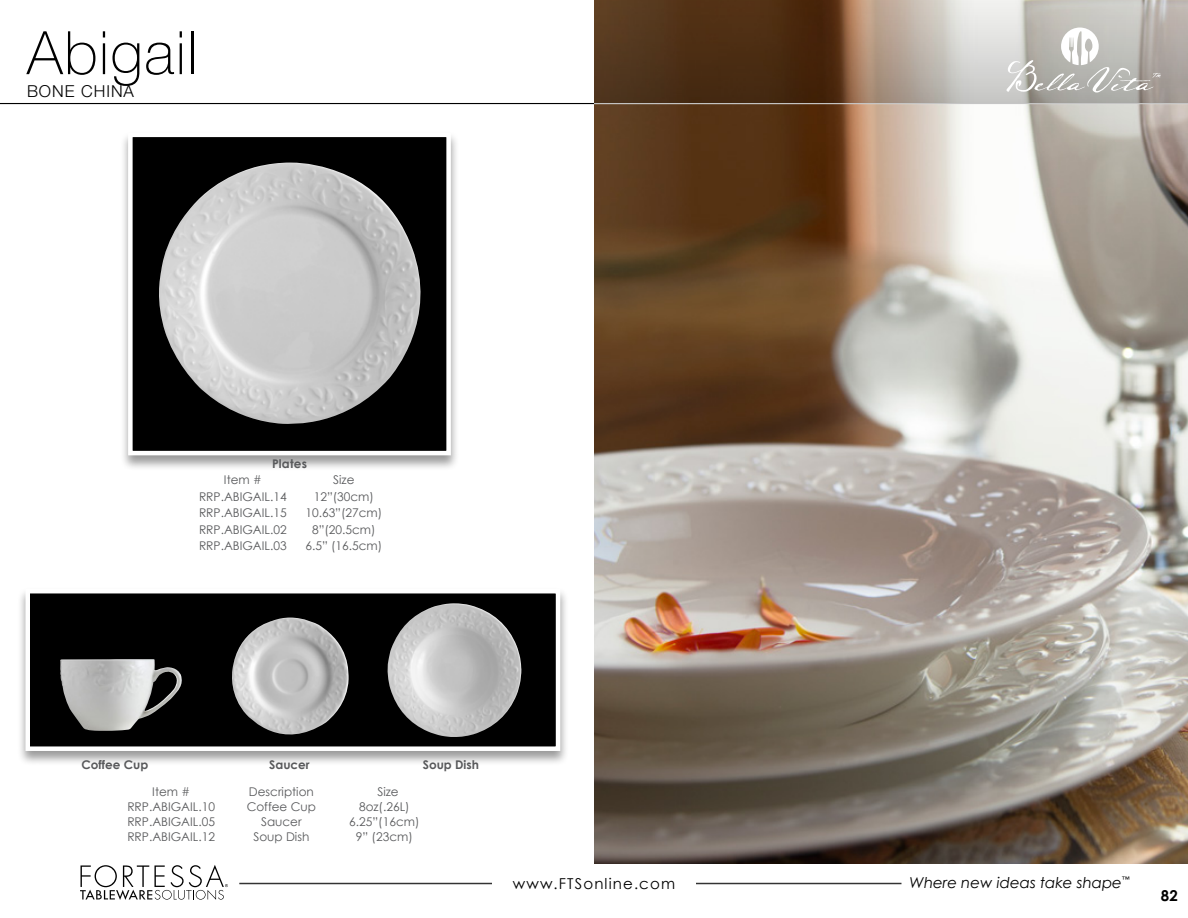
<style>
.page{position:relative;width:1188px;height:918px;background:#fff}
.page>*{position:absolute;margin:0;border:0;box-sizing:border-box;transform-origin:0 0}
.t1{font:100 60px "Helvetica Neue";letter-spacing:.025em;color:#000}
.t2{font:300 16.5px "Helvetica Neue";letter-spacing:.06em;color:#000}
.t3{font:italic 15px "Century Gothic";color:#000}
.t4{font:15px "Century Gothic";letter-spacing:.075em;color:#000}
.t5{font:700 15px "Century Gothic";color:#000}
.t6{font:12px "Century Gothic";color:#58595b}
.t7{font:700 12px "Century Gothic";color:#58595b}
</style>
<div class="page">
<img style="left:594px;top:104px;width:594px;height:760px">
<hr style="left:239px;top:883px;width:662px;height:1px;background:#000">
<div style="left:492px;top:878px;width:204px;height:13px;background:#fff"></div>
<svg style="left:80px;top:865px;width:148px;height:35px"></svg>
<svg style="left:594px;top:0;width:594px;height:104px;background:#877261"></svg>
<hr style="left:0;top:103px;width:594px;height:1px;background:#000">
<div style="left:17px;top:587px;width:551px;height:179px;background:#000;opacity:.4"></div>
<svg style="left:23px;top:587px;width:540px;height:166px;background:#2e2e2e"></svg>
<div style="left:120px;top:131px;width:340px;height:339px;background:#000;opacity:.4"></div>
<svg style="left:126px;top:131px;width:327px;height:327px;background:#787878"></svg>
<img style="left:230px;top:618px;width:120px;height:128px">
<img style="left:60px;top:659px;width:124px;height:72px">
<img style="left:387px;top:603px;width:135px;height:134px">
<svg style="left:1007px;top:28px;width:154px;height:64px;background:#c3c1bd"></svg>
<h1 class="t1" style="left:27px;top:19px;width:172px">Abigail</h1>
<h2 class="t2" style="left:27px;top:81px;width:109px">BONE CHINA</h2>
<p class="t7" style="left:272px;top:455px;width:36px">Plates</p>
<p class="t6" style="left:224px;top:472px;width:39px">Item #</p>
<p class="t6" style="left:333px;top:472px;width:23px">Size</p>
<p class="t6" style="left:199px;top:488px;width:89px">RRP.ABIGAIL.14</p>
<p class="t6" style="left:314px;top:488px;width:62px">12”(30cm)</p>
<p class="t6" style="left:199px;top:505px;width:89px">RRP.ABIGAIL.15</p>
<p class="t6" style="left:305px;top:505px;width:78px">10.63”(27cm)</p>
<p class="t6" style="left:199px;top:521px;width:89px">RRP.ABIGAIL.02</p>
<p class="t6" style="left:312px;top:521px;width:65px">8”(20.5cm)</p>
<p class="t6" style="left:199px;top:538px;width:89px">RRP.ABIGAIL.03</p>
<p class="t6" style="left:305px;top:538px;width:78px">6.5” (16.5cm)</p>
<p class="t7" style="left:81px;top:756px;width:68px">Coffee Cup</p>
<p class="t7" style="left:269px;top:756px;width:42px">Saucer</p>
<p class="t7" style="left:423px;top:756px;width:58px">Soup Dish</p>
<p class="t6" style="left:152px;top:783px;width:39px">Item #</p>
<p class="t6" style="left:249px;top:783px;width:66px">Description</p>
<p class="t6" style="left:377px;top:783px;width:23px">Size</p>
<p class="t6" style="left:127px;top:798px;width:89px">RRP.ABIGAIL.10</p>
<p class="t6" style="left:247px;top:798px;width:71px">Coffee Cup</p>
<p class="t6" style="left:359px;top:798px;width:52px">8oz(.26L)</p>
<p class="t6" style="left:127px;top:813px;width:89px">RRP.ABIGAIL.05</p>
<p class="t6" style="left:261px;top:813px;width:42px">Saucer</p>
<p class="t6" style="left:349px;top:813px;width:72px">6.25”(16cm)</p>
<p class="t6" style="left:127px;top:828px;width:89px">RRP.ABIGAIL.12</p>
<p class="t6" style="left:253px;top:828px;width:57px">Soup Dish</p>
<p class="t6" style="left:356px;top:828px;width:58px">9” (23cm)</p>
<p class="t4" style="left:513px;top:873px;width:164px">www.FTSonline.com</p>
<p class="t3" style="left:910px;top:872px;width:221px">Where new ideas take shape<sup>™</sup></p>
<p class="t5" style="left:1161px;top:884px;width:18px">82</p>
</div>
